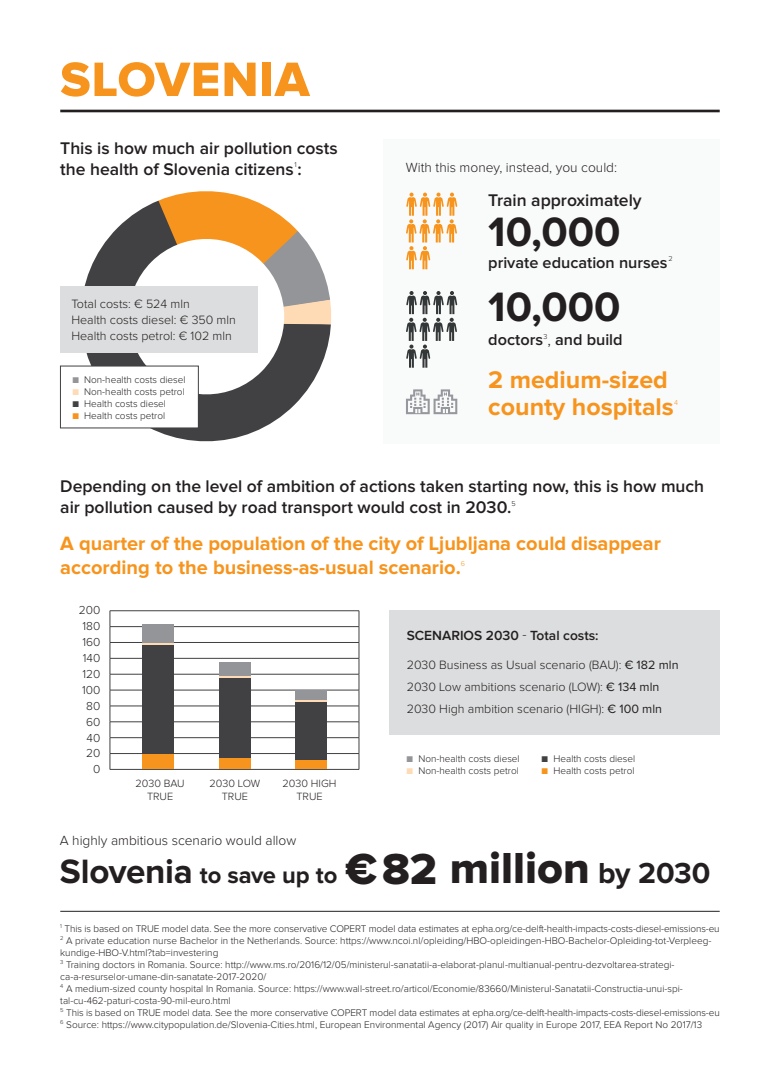
<style>
.page{position:relative;width:780px;height:1088px;background:#fff}
.page>*{position:absolute;margin:0;border:0;box-sizing:border-box;transform-origin:0 0}
.t1{font:50px "Proxima Nova Extrabld";letter-spacing:.015em;color:#f7941d}
.t2{font:700 42.5px "Proxima Nova";color:#231f20}
.t3{font:700 25px/27.5px "Proxima Nova";color:#f7941d}
.t4{font:700 23.75px "Proxima Nova";letter-spacing:-.005em;color:#231f20}
.t5{font:700 20px/23.8px "Proxima Nova";color:#f7941d}
.t6{font:600 17.5px/21px "Proxima Nova";color:#231f20}
.t7{font:600 16.25px "Proxima Nova";color:#231f20}
.t8{font:300 13.75px "Proxima Nova";color:#231f20}
.t9{font:600 13.75px "Proxima Nova";color:#231f20}
.t10{font:300 12.5px/16.2px "Proxima Nova";color:#231f20}
.t11{font:300 12px/15.9px "Proxima Nova";color:#231f20;text-align:right}
.t12{font:300 10.88px/13.1px "Proxima Nova";color:#231f20;text-align:center}
.t13{font:300 10px/12px "Proxima Nova";color:#231f20}
.t14{font:300 7.25px "Proxima Nova";color:#231f20}
.t15{font:300 7.25px "Proxima Nova";color:#f7941d}
.s1{color:#939598}
.s2{color:#fedbb4}
.s3{color:#414042}
.s4{color:#f7941d}
.s5{font-weight:300}
.s6{font-weight:400}
.s7{font-size:35px}
.s8{font-family:"Proxima Nova Extrabld";font-weight:400;font-size:45px}
.s9{font-size:30px}
</style>
<div class="page">
<svg style="left:60px;top:191px;width:271px;height:251px"></svg>
<hr style="left:60px;top:110px;width:659px;height:2px;background:#231f20">
<div style="left:383px;top:140px;width:336px;height:304px;background:#f9fafa"></div>
<hr style="left:60px;top:911px;width:659px;height:1px;background:#231f20">
<div style="left:60px;top:286px;width:198px;height:66px;background:#dcddde"></div>
<div style="left:60px;top:366px;width:138px;height:62px;background:#fff"></div>
<hr style="left:110px;top:610px;width:249px;height:1px;background:#414042">
<hr style="left:110px;top:626px;width:249px;height:1px;background:#414042">
<hr style="left:110px;top:642px;width:249px;height:1px;background:#414042">
<hr style="left:110px;top:658px;width:249px;height:1px;background:#414042">
<hr style="left:110px;top:674px;width:249px;height:1px;background:#414042">
<hr style="left:110px;top:690px;width:249px;height:1px;background:#414042">
<hr style="left:110px;top:706px;width:249px;height:1px;background:#414042">
<hr style="left:110px;top:721px;width:249px;height:1px;background:#414042">
<hr style="left:110px;top:737px;width:249px;height:1px;background:#414042">
<hr style="left:110px;top:753px;width:249px;height:1px;background:#414042">
<svg style="left:110px;top:611px;width:1px;height:158px"></svg>
<svg style="left:359px;top:611px;width:1px;height:158px"></svg>
<hr style="left:110px;top:769px;width:249px;height:1px;background:#414042">
<div style="left:142px;top:754px;width:32px;height:15px;background:#f7941d"></div>
<div style="left:142px;top:644px;width:32px;height:110px;background:#414042"></div>
<div style="left:142px;top:624px;width:32px;height:19px;background:#939598"></div>
<hr style="left:142px;top:643px;width:32px;height:1px;background:#fedbb4">
<div style="left:219px;top:757px;width:32px;height:12px;background:#f7941d"></div>
<div style="left:219px;top:677px;width:32px;height:80px;background:#414042"></div>
<div style="left:219px;top:663px;width:32px;height:13px;background:#939598"></div>
<hr style="left:219px;top:676px;width:32px;height:1px;background:#fedbb4">
<div style="left:295px;top:760px;width:32px;height:9px;background:#f7941d"></div>
<div style="left:295px;top:701px;width:32px;height:59px;background:#414042"></div>
<div style="left:295px;top:690px;width:32px;height:10px;background:#939598"></div>
<hr style="left:295px;top:700px;width:32px;height:1px;background:#fedbb4">
<div style="left:389px;top:610px;width:330px;height:124px;background:#dcddde"></div>
<svg style="left:406px;top:389px;width:51px;height:25px"></svg>
<svg style="left:406px;top:291px;width:51px;height:77px"></svg>
<svg style="left:406px;top:193px;width:51px;height:76px"></svg>
<h1 class="t1" style="left:60px;top:58px;width:251px">SLOVENIA</h1>
<h3 class="t6" style="left:60px;top:138px;width:279px">This is how much air pollution costs the health of Slovenia citizens :</h3>
<p class="t14" style="left:294px;top:162px;width:4px">1</p>
<h3 class="t8" style="left:406px;top:161px;width:213px">With this money, instead, you could:</h3>
<p class="t10" style="left:71px;top:296px;width:166px">Total costs: € 524 mln<br>Health costs diesel: € 350 mln<br>Health costs petrol: € 102 mln</p>
<p class="t13" style="left:72px;top:374px;width:115px"><span class="s1">■</span> Non-health costs diesel</p>
<p class="t13" style="left:72px;top:386px;width:114px"><span class="s2">■</span> Non-health costs petrol</p>
<p class="t13" style="left:72px;top:398px;width:95px"><span class="s3">■</span> Health costs diesel</p>
<p class="t13" style="left:72px;top:410px;width:94px"><span class="s4">■</span> Health costs petrol</p>
<h3 class="t6" style="left:488px;top:191px;width:155px">Train approximately</h3>
<h2 class="t2" style="left:488px;top:214px;width:134px">10,000</h2>
<h3 class="t7" style="left:488px;top:255px;width:181px">private education nurses</h3>
<p class="t14" style="left:668px;top:256px;width:6px">2</p>
<h2 class="t2" style="left:488px;top:289px;width:134px">10,000</h2>
<h3 class="t7" style="left:488px;top:333px;width:136px">doctors <span class="s5">,</span> and build</h3>
<p class="t14" style="left:543px;top:333px;width:5px">3</p>
<h3 class="t3" style="left:488px;top:367px;width:187px">2 medium-sized county hospitals</h3>
<p class="t15" style="left:674px;top:399px;width:5px">4</p>
<h3 class="t6" style="left:60px;top:477px;width:645px">Depending on the level of ambition of actions taken starting now, this is how much air pollution caused by road transport would cost in 2030.</h3>
<p class="t14" style="left:511px;top:501px;width:6px">5</p>
<h3 class="t5" style="left:60px;top:532px;width:602px">A quarter of the population of the city of Ljubljana could disappear according to the business-as-usual scenario.</h3>
<p class="t15" style="left:461px;top:560px;width:6px">6</p>
<p class="t11" style="left:79px;top:603px;width:23px">200<br>180<br>160<br>140<br>120<br>100<br>80<br>60<br>40<br>20<br>0</p>
<p class="t12" style="left:135px;top:777px;width:51px">2030 BAU<br>TRUE</p>
<p class="t12" style="left:209px;top:777px;width:52px">2030 LOW<br>TRUE</p>
<p class="t12" style="left:282px;top:777px;width:55px">2030 HIGH<br>TRUE</p>
<h3 class="t9" style="left:406px;top:630px;width:193px">SCENARIOS 2030 <span class="s5">-</span> Total costs:</h3>
<p class="t10" style="left:406px;top:655px;width:273px;line-height:22.1px">2030 Business as Usual scenario (BAU): <span class="s6">€ 182 mln<br></span>2030 Low ambitions scenario (LOW): <span class="s6">€ 134 mln<br></span>2030 High ambition scenario (HIGH): <span class="s6">€ 100 mln</span></p>
<p class="t13" style="left:406px;top:753px;width:115px"><span class="s1">■</span> Non-health costs diesel</p>
<p class="t13" style="left:541px;top:753px;width:95px"><span class="s3">■</span> Health costs diesel</p>
<p class="t13" style="left:406px;top:765px;width:114px"><span class="s2">■</span> Non-health costs petrol</p>
<p class="t13" style="left:541px;top:765px;width:94px"><span class="s4">■</span> Health costs petrol</p>
<h3 class="t8" style="left:60px;top:835px;width:238px">A highly ambitious scenario would allow</h3>
<h3 class="t4" style="left:60px;top:865px;width:652px"><span class="s7">Slovenia</span> to save up to <span class="s8">€82 million</span> <span class="s9">by 2030</span></h3>
<p class="t13" style="left:60px;top:923px;width:661px"><sup>1</sup> This is based on TRUE model data. See the more conservative COPERT model data estimates at epha.org/ce-delft-health-impacts-costs-diesel-emissions-eu <sup>2</sup> A private education nurse Bachelor in the Netherlands. Source: https://www.ncoi.nl/opleiding/HBO-opleidingen-HBO-Bachelor-Opleiding-tot-Verpleeg&shy;kundige-HBO-V.html?tab=investering<br><sup>3</sup> Training doctors in Romania. Source: http://www.ms.ro/2016/12/05/ministerul-sanatatii-a-elaborat-planul-multianual-pentru-dezvoltarea-strategi&shy;ca-a-resurselor-umane-din-sanatate-2017-2020/<br><sup>4</sup> A medium-sized county hospital In Romania. Source: https://www.wall-street.ro/articol/Economie/83660/Ministerul-Sanatatii-Constructia-unui-spi&shy;tal-cu-462-paturi-costa-90-mil-euro.html<br><sup>5</sup> This is based on TRUE model data. See the more conservative COPERT model data estimates at epha.org/ce-delft-health-impacts-costs-diesel-emissions-eu <sup>6</sup> Source: https://www.citypopulation.de/Slovenia-Cities.html, European Environmental Agency (2017) Air quality in Europe 2017, EEA Report No 2017/13</p>
</div>
